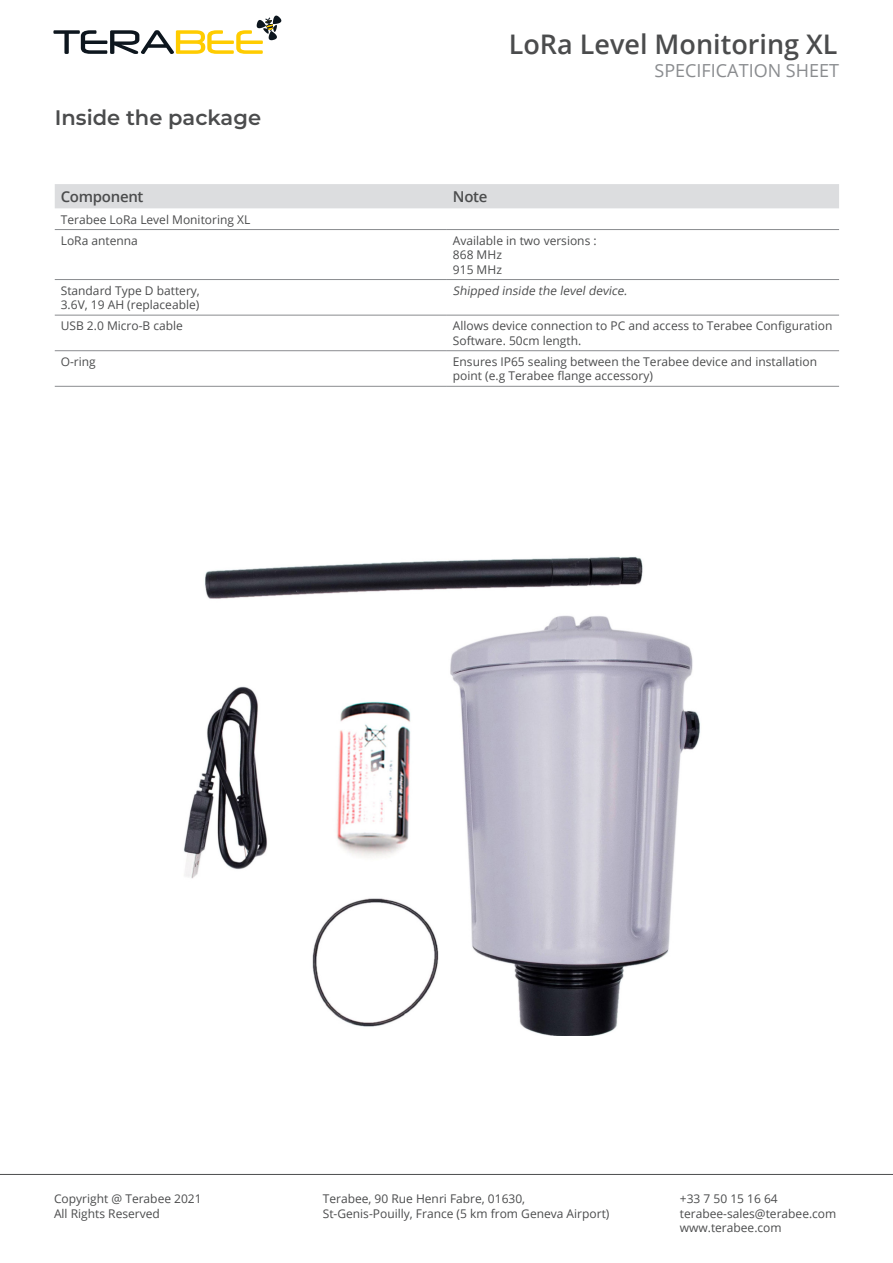
<style>
.page{position:relative;width:893px;height:1263px;background:#fff}
.page>*{position:absolute;margin:0;border:0;box-sizing:border-box;transform-origin:0 0}
.t1{font:600 27px "Open Sans";color:#4b4c4d}
.t2{font:600 21px "Montserrat";color:#4b4c4d}
.t3{font:18px "Open Sans";color:#8a8c8f}
.t4{font:600 15px "Open Sans";letter-spacing:-.02em;color:#4b4c4d}
.t5{font:12px/14.4px "Open Sans";color:#4b4c4d}
.t6{font:italic 12px "Open Sans";color:#4b4c4d}
</style>
<div class="page">
<hr style="left:0;top:1174px;width:893px;height:1px;background:#4b4c4d">
<svg style="left:53px;top:16px;width:228px;height:38px"></svg>
<img style="left:184px;top:556px;width:516px;height:480px">
<div style="left:55px;top:184px;width:784px;height:24px;background:#dcdddf"></div>
<hr style="left:55px;top:229px;width:392px;height:1px;background:#8a8c8f">
<hr style="left:447px;top:229px;width:392px;height:1px;background:#8a8c8f">
<hr style="left:55px;top:279px;width:392px;height:1px;background:#8a8c8f">
<hr style="left:447px;top:279px;width:392px;height:1px;background:#8a8c8f">
<hr style="left:55px;top:315px;width:392px;height:1px;background:#8a8c8f">
<hr style="left:447px;top:315px;width:392px;height:1px;background:#8a8c8f">
<hr style="left:55px;top:350px;width:392px;height:1px;background:#8a8c8f">
<hr style="left:447px;top:350px;width:392px;height:1px;background:#8a8c8f">
<hr style="left:55px;top:386px;width:392px;height:1px;background:#8a8c8f">
<hr style="left:447px;top:386px;width:392px;height:1px;background:#8a8c8f">
<p class="t1" style="left:509px;top:26px;width:330px">LoRa Level Monitoring XL</p>
<p class="t2" style="left:55px;top:102px;width:208px">Inside the package</p>
<p class="t4" style="left:61px;top:186px;width:84px">Component</p>
<p class="t4" style="left:453px;top:186px;width:36px">Note</p>
<p class="t5" style="left:61px;top:212px;width:191px">Terabee LoRa Level Monitoring XL</p>
<p class="t5" style="left:61px;top:233px;width:79px">LoRa antenna</p>
<p class="t5" style="left:453px;top:233px;width:145px">Available in two versions :</p>
<p class="t5" style="left:453px;top:247px;width:51px">868 MHz</p>
<p class="t5" style="left:453px;top:262px;width:51px">915 MHz</p>
<p class="t5" style="left:61px;top:283px;width:141px">Standard Type D battery,</p>
<p class="t5" style="left:61px;top:297px;width:140px">3.6V, 19 AH (replaceable)</p>
<p class="t6" style="left:453px;top:282px;width:178px">Shipped inside the leveldevice.</p>
<p class="t3" style="left:654px;top:58px;width:186px">SPECIFICATION SHEET</p>
<p class="t5" style="left:61px;top:318px;width:124px">USB 2.0 Micro-B cable</p>
<p class="t5" style="left:453px;top:318px;width:381px">Allows device connection to PC and access to Terabee Configuration<br>Software. 50cm length.</p>
<p class="t5" style="left:61px;top:354px;width:37px">O-ring</p>
<p class="t5" style="left:453px;top:354px;width:366px">Ensures IP65 sealing between the Terabee device and installation point (e.g Terabee flange accessory)</p>
<p class="t5" style="left:54px;top:1191px;width:149px">Copyright @ Terabee 2021<br>All Rights Reserved</p>
<p class="t5" style="left:323px;top:1191px;width:288px">Terabee, 90 Rue Henri Fabre, 01630,<br>St-Genis-Pouilly, France (5 km from Geneva Airport)</p>
<p class="t5" style="left:680px;top:1191px;width:158px">+33 7 50 15 16 64 terabee-sales@terabee.com www.terabee.com</p>
</div>
